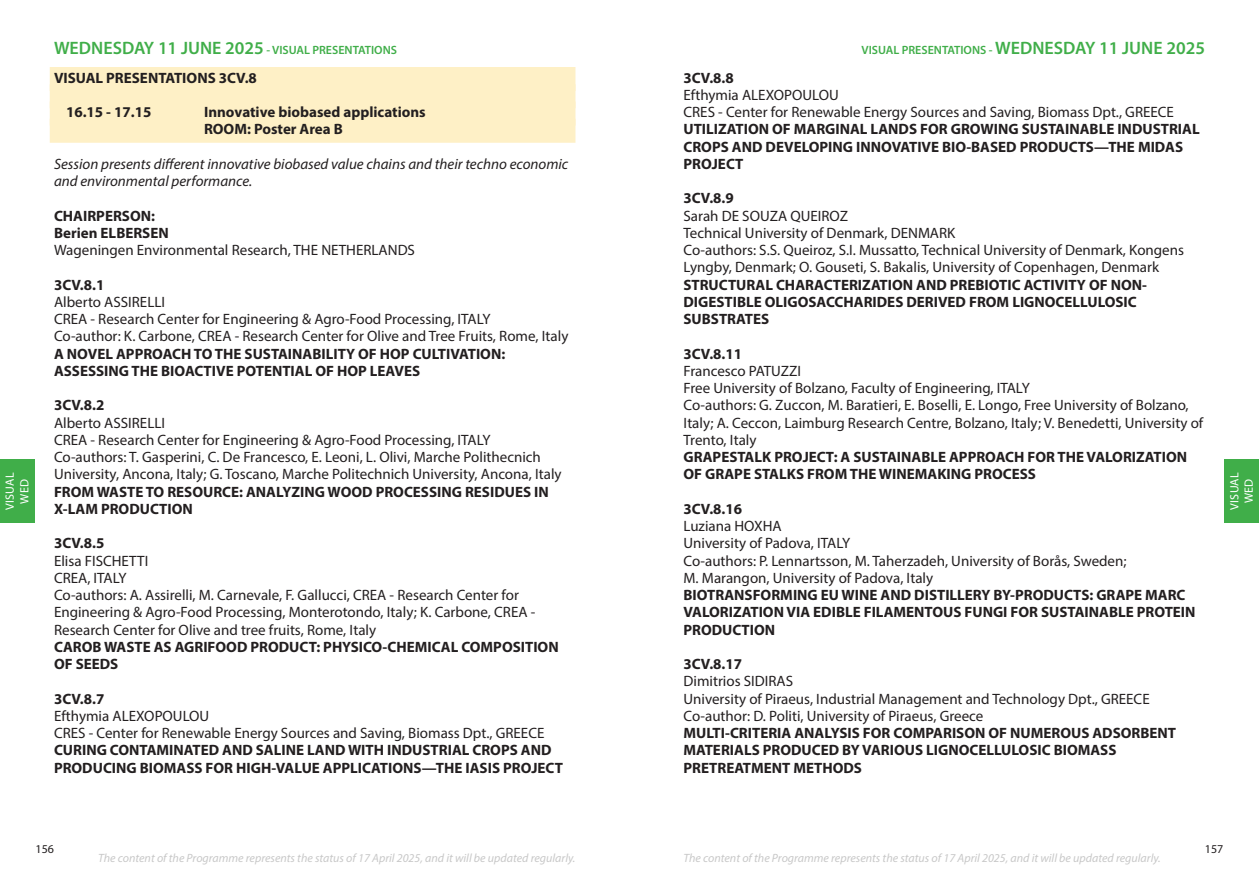
<style>
.page{position:relative;width:1259px;height:893px;background:#fff}
.page>*{position:absolute;margin:0;border:0;box-sizing:border-box;transform-origin:0 0}
.t1{font:15px/17.2px "Myriad Pro";color:#231f20}
.SESSION_3{font:700 15px/17.2px "Myriad Pro";color:#231f20}
.spiegazione_session{font:italic 15px/17.2px "Myriad Pro";color:#231f20}
.Normal_Chairperson{font:700 15px "Myriad Pro";color:#231f20}
.t2{font:italic 12px "Myriad Pro";color:#c8c8c8}
.t3{font:600 12px "Myriad Pro";color:#40ae49}
.t4{font:12px/14.4px "Myriad Pro";letter-spacing:.02em;color:#fff;text-align:center}
.t5{font:12px "Myriad Pro";color:#231f20}
.s1{font-size:18px}
</style>
<div class="page">
<div style="left:1224px;top:459px;width:35px;height:64px;background:#40ae49"></div>
<div style="left:0;top:459px;width:34px;height:64px;background:#40ae49"></div>
<div style="left:50px;top:67px;width:525px;height:24px;background:#fef0c6"></div>
<div style="left:50px;top:84px;width:525px;height:24px;background:#fef0c6"></div>
<div style="left:50px;top:102px;width:525px;height:24px;background:#fef0c6"></div>
<div style="left:50px;top:119px;width:525px;height:24px;background:#fef0c6"></div>
<p class="t4" style="left:3px;top:510px;width:39px;rotate:-90deg">VISUAL<br>WED</p>
<p class="t3" style="left:54px;top:42px;width:344px"><span class="s1">WEDNESDAY 11 JUNE 2025</span> - VISUAL PRESENTATIONS</p>
<p class="t3" style="left:861px;top:42px;width:345px">VISUAL PRESENTATIONS - <span class="s1">WEDNESDAY 11 JUNE 2025</span></p>
<p class="SESSION_3" style="left:54px;top:68px;width:204px">VISUAL PRESENTATIONS 3CV.8</p>
<p class="SESSION_3" style="left:66px;top:103px;width:87px">16.15 - 17.15</p>
<p class="SESSION_3" style="left:204px;top:103px;width:223px">Innovative biobased applications</p>
<p class="SESSION_3" style="left:204px;top:120px;width:140px">ROOM: Poster Area B</p>
<p class="spiegazione_session" style="left:54px;top:155px;width:516px">Session presents different innovative biobased value chains and their techno economic and environmental performance.</p>
<p class="Normal_Chairperson" style="left:54px;top:206px;width:102px">CHAIRPERSON:</p>
<p class="SESSION_3" style="left:54px;top:224px;width:116px">Berien ELBERSEN</p>
<p class="t1" style="left:54px;top:241px;width:362px">Wageningen Environmental Research, THE NETHERLANDS</p>
<p class="SESSION_3" style="left:54px;top:275px;width:52px">3CV.8.1</p>
<p class="t1" style="left:54px;top:293px;width:113px">Alberto ASSIRELLI</p>
<p class="t1" style="left:54px;top:310px;width:438px">CREA - Research Center for Engineering &amp; Agro-Food Processing, ITALY</p>
<p class="t1" style="left:54px;top:327px;width:516px">Co-author: K. Carbone, CREA - Research Center for Olive and Tree Fruits, Rome, Italy</p>
<p class="SESSION_3" style="left:54px;top:344px;width:453px">A NOVEL APPROACH TO THE SUSTAINABILITY OF HOP CULTIVATION:<br>ASSESSING THE BIOACTIVE POTENTIAL OF HOP LEAVES</p>
<p class="SESSION_3" style="left:54px;top:396px;width:52px">3CV.8.2</p>
<p class="t1" style="left:54px;top:414px;width:113px">Alberto ASSIRELLI</p>
<p class="t1" style="left:54px;top:431px;width:438px">CREA - Research Center for Engineering &amp; Agro-Food Processing, ITALY</p>
<p class="t1" style="left:54px;top:448px;width:509px">Co-authors: T. Gasperini, C. De Francesco, E. Leoni, L. Olivi, Marche Polithecnich<br>University, Ancona, Italy; G. Toscano, Marche Politechnich University, Ancona, Italy</p>
<p class="SESSION_3" style="left:54px;top:482px;width:496px">FROM WASTE TO RESOURCE: ANALYZING WOOD PROCESSING RESIDUES IN<br>X-LAM PRODUCTION</p>
<p class="SESSION_3" style="left:54px;top:534px;width:52px">3CV.8.5</p>
<p class="t1" style="left:54px;top:552px;width:96px">Elisa FISCHETTI</p>
<p class="t1" style="left:54px;top:569px;width:74px">CREA, ITALY</p>
<p class="t1" style="left:54px;top:586px;width:483px">Co-authors: A. Assirelli, M. Carnevale, F. Gallucci, CREA - Research Center for<br>Engineering &amp; Agro-Food Processing, Monterotondo, Italy; K. Carbone, CREA -<br>Research Center for Olive and tree fruits, Rome, Italy</p>
<p class="SESSION_3" style="left:54px;top:638px;width:506px">CAROB WASTE AS AGRIFOOD PRODUCT: PHYSICO-CHEMICAL COMPOSITION<br>OF SEEDS</p>
<p class="SESSION_3" style="left:54px;top:689px;width:52px">3CV.8.7</p>
<p class="t1" style="left:54px;top:707px;width:157px">Efthymia ALEXOPOULOU</p>
<p class="t1" style="left:54px;top:724px;width:492px">CRES - Center for Renewable Energy Sources and Saving, Biomass Dpt., GREECE</p>
<p class="SESSION_3" style="left:54px;top:741px;width:510px">CURING CONTAMINATED AND SALINE LAND WITH INDUSTRIAL CROPS AND<br>PRODUCING BIOMASS FOR HIGH-VALUE APPLICATIONS—THE IASIS PROJECT</p>
<p class="SESSION_3" style="left:683px;top:68px;width:52px">3CV.8.8</p>
<p class="t1" style="left:683px;top:86px;width:157px">Efthymia ALEXOPOULOU</p>
<p class="t1" style="left:683px;top:103px;width:492px">CRES - Center for Renewable Energy Sources and Saving, Biomass Dpt., GREECE</p>
<p class="SESSION_3" style="left:683px;top:120px;width:518px">UTILIZATION OF MARGINAL LANDS FOR GROWING SUSTAINABLE INDUSTRIAL<br>CROPS AND DEVELOPING INNOVATIVE BIO-BASED PRODUCTS—THE MIDAS<br>PROJECT</p>
<p class="SESSION_3" style="left:683px;top:189px;width:52px">3CV.8.9</p>
<p class="t1" style="left:683px;top:207px;width:166px">Sarah DE SOUZA QUEIROZ</p>
<p class="t1" style="left:683px;top:224px;width:273px">Technical University of Denmark, DENMARK</p>
<p class="t1" style="left:683px;top:241px;width:502px">Co-authors: S.S. Queiroz, S.I. Mussatto, Technical University of Denmark, Kongens<br>Lyngby, Denmark; O. Gouseti, S. Bakalis, University of Copenhagen, Denmark</p>
<p class="SESSION_3" style="left:683px;top:275px;width:465px">STRUCTURAL CHARACTERIZATION AND PREBIOTIC ACTIVITY OF NON-<br>DIGESTIBLE OLIGOSACCHARIDES DERIVED FROM LIGNOCELLULOSIC<br>SUBSTRATES</p>
<p class="SESSION_3" style="left:683px;top:344px;width:60px">3CV.8.11</p>
<p class="t1" style="left:683px;top:362px;width:119px">Francesco PATUZZI</p>
<p class="t1" style="left:683px;top:379px;width:348px">Free University of Bolzano, Faculty of Engineering, ITALY</p>
<p class="t1" style="left:683px;top:396px;width:521px">Co-authors: G. Zuccon, M. Baratieri, E. Boselli, E. Longo, Free University of Bolzano,<br>Italy; A. Ceccon, Laimburg Research Centre, Bolzano, Italy; V. Benedetti, University of<br>Trento, Italy</p>
<p class="SESSION_3" style="left:683px;top:448px;width:505px">GRAPESTALK PROJECT: A SUSTAINABLE APPROACH FOR THE VALORIZATION<br>OF GRAPE STALKS FROM THE WINEMAKING PROCESS</p>
<p class="SESSION_3" style="left:683px;top:500px;width:60px">3CV.8.16</p>
<p class="t1" style="left:683px;top:517px;width:100px">Luziana HOXHA</p>
<p class="t1" style="left:683px;top:534px;width:168px">University of Padova, ITALY</p>
<p class="t1" style="left:683px;top:552px;width:444px">Co-authors: P. Lennartsson, M. Taherzadeh, University of Borås, Sweden;<br>M. Marangon, University of Padova, Italy</p>
<p class="SESSION_3" style="left:683px;top:586px;width:513px">BIOTRANSFORMING EU WINE AND DISTILLERY BY-PRODUCTS: GRAPE MARC<br>VALORIZATION VIA EDIBLE FILAMENTOUS FUNGI FOR SUSTAINABLE PROTEIN<br>PRODUCTION</p>
<p class="SESSION_3" style="left:683px;top:655px;width:60px">3CV.8.17</p>
<p class="t1" style="left:683px;top:672px;width:111px">Dimitrios SIDIRAS</p>
<p class="t1" style="left:683px;top:690px;width:468px">University of Piraeus, Industrial Management and Technology Dpt., GREECE</p>
<p class="t1" style="left:683px;top:707px;width:301px">Co-author: D. Politi, University of Piraeus, Greece</p>
<p class="SESSION_3" style="left:683px;top:724px;width:494px">MULTI-CRITERIA ANALYSIS FOR COMPARISON OF NUMEROUS ADSORBENT<br>MATERIALS PRODUCED BY VARIOUS LIGNOCELLULOSIC BIOMASS<br>PRETREATMENT METHODS</p>
<p class="t4" style="left:1227px;top:510px;width:39px;rotate:-90deg">VISUAL<br>WED</p>
<p class="t5" style="left:36px;top:842px;width:20px">156</p>
<p class="t5" style="left:1205px;top:842px;width:20px">157</p>
<p class="t2" style="left:98px;top:851px;width:479px">The content of the Programme represents the status of 17 April 2025, and it will be updated regularly.</p>
<p class="t2" style="left:683px;top:851px;width:479px">The content of the Programme represents the status of 17 April 2025, and it will be updated regularly.</p>
</div>
